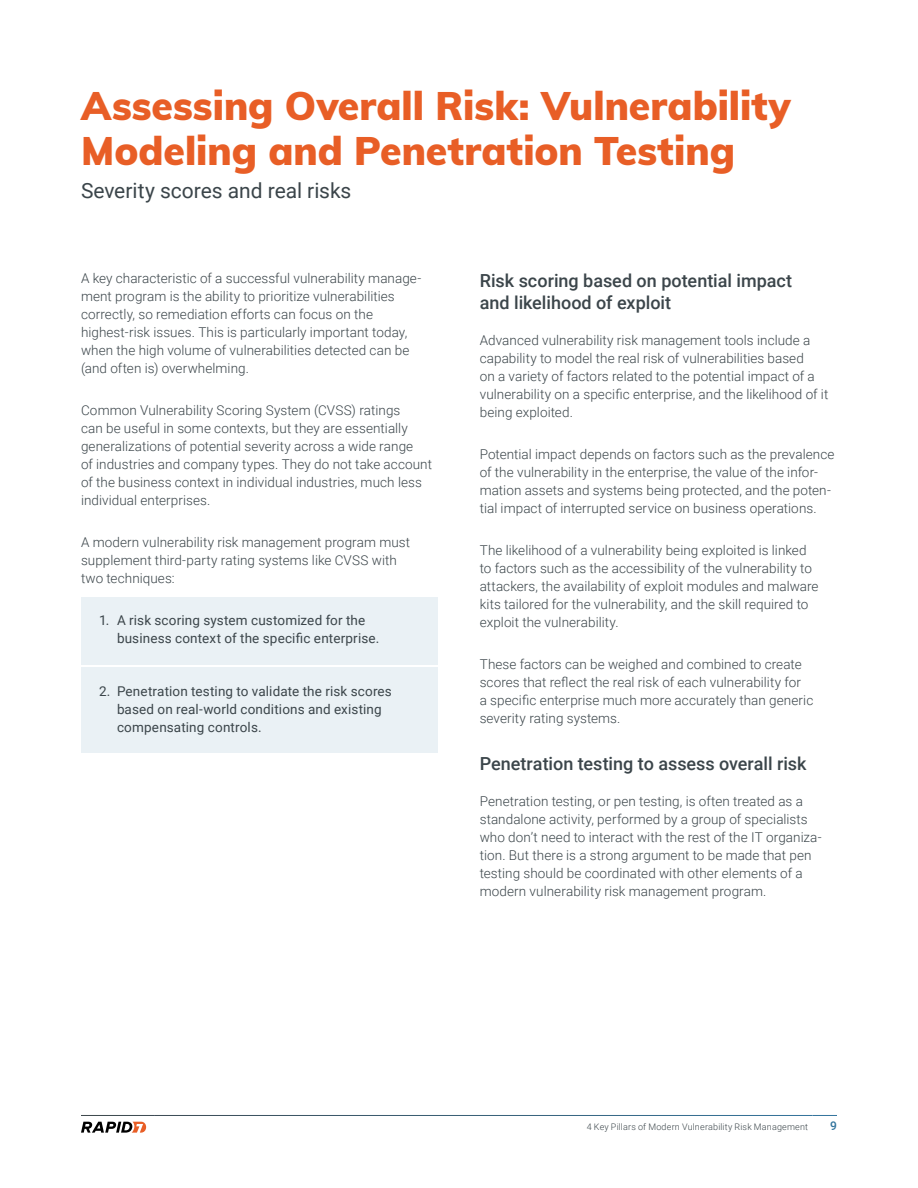
<style>
.page{position:relative;width:918px;height:1188px;background:#fff}
.page>*{position:absolute;margin:0;border:0;box-sizing:border-box;transform-origin:0 0}
.Section_Title{font:900 39px/45px "Muli";color:#e85e26}
.Subtitle{font:21px "Roboto";letter-spacing:-.005em;color:#3b454a}
.Body_Headline_1{font:500 18px/22.5px "Roboto";color:#3b454a}
.Body{font:300 13.5px/18px "Roboto";letter-spacing:.005em;color:#3b454a}
.t1{font:13.5px/18px "Roboto";letter-spacing:.01em;color:#3b454a}
.t2{font:500 12px "Roboto";color:#31739c}
.t3{font:300 9px "Roboto";letter-spacing:.02em;color:#3b454a}
</style>
<div class="page">
<svg style="left:813px;top:1115px;width:24px;height:1px"></svg>
<svg style="left:81px;top:1122px;width:65px;height:11px"></svg>
<div style="left:81px;top:597px;width:357px;height:68px;background:#eaf1f5"></div>
<div style="left:81px;top:668px;width:357px;height:85px;background:#eaf1f5"></div>
<p class="Section_Title" style="left:81px;top:82px;width:711px">Assessing Overall Risk: Vulnerability<br>Modeling and Penetration Testing</p>
<p class="Subtitle" style="left:81px;top:176px;width:272px">Severity scores and real risks</p>
<p class="Body" style="left:81px;top:269px;width:342px">A key characteristic of a successful vulnerability manage&shy;ment program is the ability to prioritize vulnerabilities correctly, so remediation efforts can focus on the highest-risk issues. This is particularly important today, when the high volume of vulnerabilities detected can be (and often is) overwhelming.</p>
<p class="Body" style="left:81px;top:401px;width:353px">Common Vulnerability Scoring System (CVSS) ratings<br>can be useful in some contexts, but they are essentially generalizations of potential severity across a wide range<br>of industries and company types. They do not take account of the business context in individual industries, much less individual enterprises.</p>
<p class="Body" style="left:81px;top:533px;width:331px">A modern vulnerability risk management program must supplement third-party rating systems like CVSS with two techniques:</p>
<p class="t1" style="left:117px;top:611px;width:264px;text-indent:-18px">1. A risk scoring system customized for the business context of the specific enterprise.</p>
<p class="t1" style="left:117px;top:681px;width:276px;text-indent:-18px">2. Penetration testing to validate the risk scores based on real-world conditions and existing compensating controls.</p>
<p class="Body_Headline_1" style="left:480px;top:268px;width:314px">Risk scoring based on potential impact and likelihood of exploit</p>
<p class="Body" style="left:480px;top:331px;width:350px">Advanced vulnerability risk management tools include a capability to model the real risk of vulnerabilities based<br>on a variety of factors related to the potential impact of a vulnerability on a specific enterprise, and the likelihood of it being exploited.</p>
<p class="Body" style="left:480px;top:445px;width:356px">Potential impact depends on factors such as the prevalence of the vulnerability in the enterprise, the value of the infor&shy;mation assets and systems being protected, and the poten&shy;tial impact of interrupted service on business operations.</p>
<p class="Body" style="left:480px;top:541px;width:340px">The likelihood of a vulnerability being exploited is linked to factors such as the accessibility of the vulnerability to attackers, the availability of exploit modules and malware kits tailored for the vulnerability, and the skill required to exploit the vulnerability.</p>
<p class="Body" style="left:480px;top:655px;width:335px">These factors can be weighed and combined to create scores that reflect the real risk of each vulnerability for<br>a specific enterprise much more accurately than generic severity rating systems.</p>
<p class="Body_Headline_1" style="left:480px;top:751px;width:328px">Penetration testing to assess overall risk</p>
<p class="Body" style="left:480px;top:791px;width:344px">Penetration testing, or pen testing, is often treated as a standalone activity, performed by a group of specialists who don’t need to interact with the rest of the IT organiza&shy;tion. But there is a strong argument to be made that pen testing should be coordinated with other elements of a modern vulnerability risk management program.</p>
<p class="t3" style="left:587px;top:1120px;width:223px">4 Key Pillars of Modern Vulnerability Risk Management</p>
<p class="t2" style="left:830px;top:1118px;width:8px">9</p>
</div>
